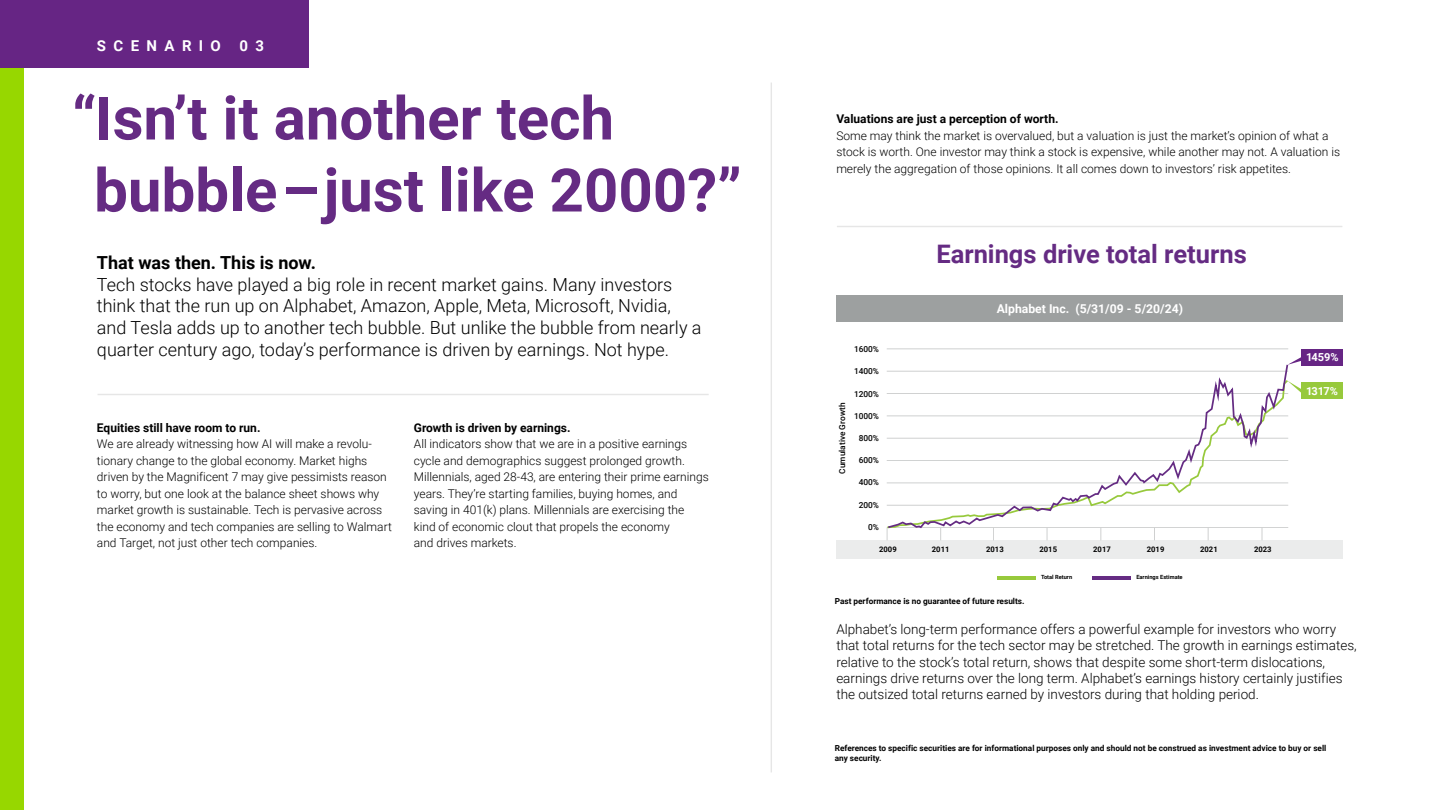
<style>
.page{position:relative;width:1440px;height:810px;background:#fff}
.page>*{position:absolute;margin:0;border:0;box-sizing:border-box;transform-origin:0 0}
.t1{font:700 60px/72px "Roboto";color:#652b83}
.t2{font:700 25.5px "Roboto";color:#652b83}
.t3{font:300 18px/21.6px "Roboto";color:#000101}
.t4{font:700 18px "Roboto";color:#000101}
.t5{font:700 15px "Roboto";letter-spacing:.49em;color:#fff}
.t6{font:300 13.5px/16.2px "Roboto";color:#000101}
.t7{font:700 12.23px "Roboto";color:#fff}
.t8{font:300 12px/16.5px "Roboto";color:#000101}
.t9{font:700 12px "Roboto";color:#000101}
.t10{font:700 11.1px "Roboto";letter-spacing:-.03em;color:#fff}
.t11{font:500 8.32px "Roboto";color:#000}
.t12{font:700 8.25px/9.9px "Roboto";color:#000101}
.t13{font:700 7.65px "Roboto";color:#000}
.t14{font:700 5.7px "Roboto";color:#000}
</style>
<div class="page">
<div style="left:837px;top:296px;width:506px;height:26px;background:#9da0a0"></div>
<div style="left:837px;top:540px;width:506px;height:19px;background:#ebecec"></div>
<hr style="left:887px;top:349px;width:401px;height:1px;background:#9da0a0">
<svg style="left:886px;top:364px;width:403px;height:165px"></svg>
<div style="left:1301px;top:382px;width:42px;height:17px;background:#97c93c"></div>
<svg style="left:1287px;top:381px;width:14px;height:12px"></svg>
<div style="left:1301px;top:349px;width:42px;height:17px;background:#662584"></div>
<hr style="left:997px;top:576px;width:39px;height:3px;background:#97c93c">
<hr style="left:1092px;top:576px;width:39px;height:3px;background:#652c83">
<svg style="left:1287px;top:357px;width:14px;height:8px"></svg>
<div style="left:0;top:0;width:24px;height:810px;background:#97d700"></div>
<hr style="left:771px;top:82px;width:1px;height:690px;background:#000">
<hr style="left:98px;top:394px;width:611px;height:1px;background:#000">
<hr style="left:837px;top:226px;width:505px;height:1px;background:#000">
<div style="left:0;top:0;width:309px;height:68px;background:#662584"></div>
<p class="t5" style="left:97px;top:35px;width:169px">SCENARIO 03</p>
<h1 class="t1" style="left:94px;top:80px;width:649px;text-indent:-22px">“Isn’t it another tech bubble – just like 2000?”</h1>
<h3 class="t4" style="left:97px;top:250px;width:221px">That was then. This is now.</h3>
<p class="t3" style="left:97px;top:273px;width:606px">Tech stocks have played a big role in recent market gains. Many investors think that the run up on Alphabet, Amazon, Apple, Meta, Microsoft, Nvidia, and Tesla adds up to another tech bubble. But unlike the bubble from nearly a quarter century ago, today’s performance is driven by earnings. Not hype.</p>
<p class="t9" style="left:97px;top:419px;width:165px">Equities still have room to run.</p>
<p class="t8" style="left:97px;top:436px;width:296px">We are already witnessing how AI will make a revolu&shy;tionary change to the global economy. Market highs driven by the Magnificent 7 may give pessimists reason to worry, but one look at the balance sheet shows why market growth is sustainable. Tech is pervasive across the economy and tech companies are selling to Walmart and Target, not just other tech companies.</p>
<p class="t9" style="left:414px;top:419px;width:158px">Growth is driven by earnings.</p>
<p class="t8" style="left:414px;top:436px;width:296px">All indicators show that we are in a positive earnings cycle and demographics suggest prolonged growth.<br>Millennials, aged 28-43, are entering their prime earnings years. They’re starting families, buying homes, and saving in 401(k) plans. Millennials are exercising the kind of economic clout that propels the economy<br>and drives markets.</p>
<p class="t9" style="left:836px;top:111px;width:224px">Valuations are just a perception of worth.</p>
<p class="t8" style="left:836px;top:127px;width:505px">Some may think the market is overvalued, but a valuation is just the market’s opinion of what a stock is worth. One investor may think a stock is expensive, while another may not. A valuation is merely the aggregation of those opinions. It all comes down to investors’ risk appetites.</p>
<h2 class="t2" style="left:936px;top:236px;width:312px">Earnings drive total returns</h2>
<p class="t7" style="left:997px;top:300px;width:188px">Alphabet Inc. (5/31/09 - 5/20/24)</p>
<p class="t11" style="left:836px;top:474px;width:72px;rotate:-90deg">Cumulative Growth</p>
<p class="t11" style="left:854px;top:343px;width:26px">1600%</p>
<p class="t11" style="left:854px;top:365px;width:26px">1400%</p>
<p class="t11" style="left:854px;top:388px;width:26px">1200%</p>
<p class="t11" style="left:854px;top:410px;width:26px">1000%</p>
<p class="t11" style="left:859px;top:432px;width:22px">800%</p>
<p class="t11" style="left:859px;top:454px;width:22px">600%</p>
<p class="t11" style="left:859px;top:477px;width:22px">400%</p>
<p class="t11" style="left:859px;top:499px;width:22px">200%</p>
<p class="t11" style="left:868px;top:521px;width:12px">0%</p>
<p class="t13" style="left:879px;top:543px;width:19px">2009</p>
<p class="t13" style="left:932px;top:544px;width:19px">2011</p>
<p class="t13" style="left:986px;top:544px;width:19px">2013</p>
<p class="t13" style="left:1040px;top:544px;width:19px">2015</p>
<p class="t13" style="left:1093px;top:544px;width:19px">2017</p>
<p class="t13" style="left:1147px;top:544px;width:19px">2019</p>
<p class="t13" style="left:1200px;top:544px;width:19px">2021</p>
<p class="t13" style="left:1254px;top:544px;width:19px">2023</p>
<p class="t14" style="left:1041px;top:573px;width:33px">Total Return</p>
<p class="t14" style="left:1136px;top:573px;width:48px">Earnings Estimate</p>
<p class="t12" style="left:835px;top:596px;width:191px">Past performance is no guarantee of future results.</p>
<p class="t10" style="left:1306px;top:349px;width:34px">1459%</p>
<p class="t10" style="left:1306px;top:383px;width:34px">1317%</p>
<p class="t6" style="left:836px;top:621px;width:522px">Alphabet’s long-term performance offers a powerful example for investors who worry that total returns for the tech sector may be stretched. The growth in earnings estimates, relative to the stock’s total return, shows that despite some short-term dislocations, earnings drive returns over the long term. Alphabet’s earnings history certainly justifies the outsized total returns earned by investors during that holding period.</p>
<p class="t12" style="left:835px;top:743px;width:493px">References to specific securities are for informational purposes only and should not be construed as investment advice to buy or sell any security.</p>
</div>
